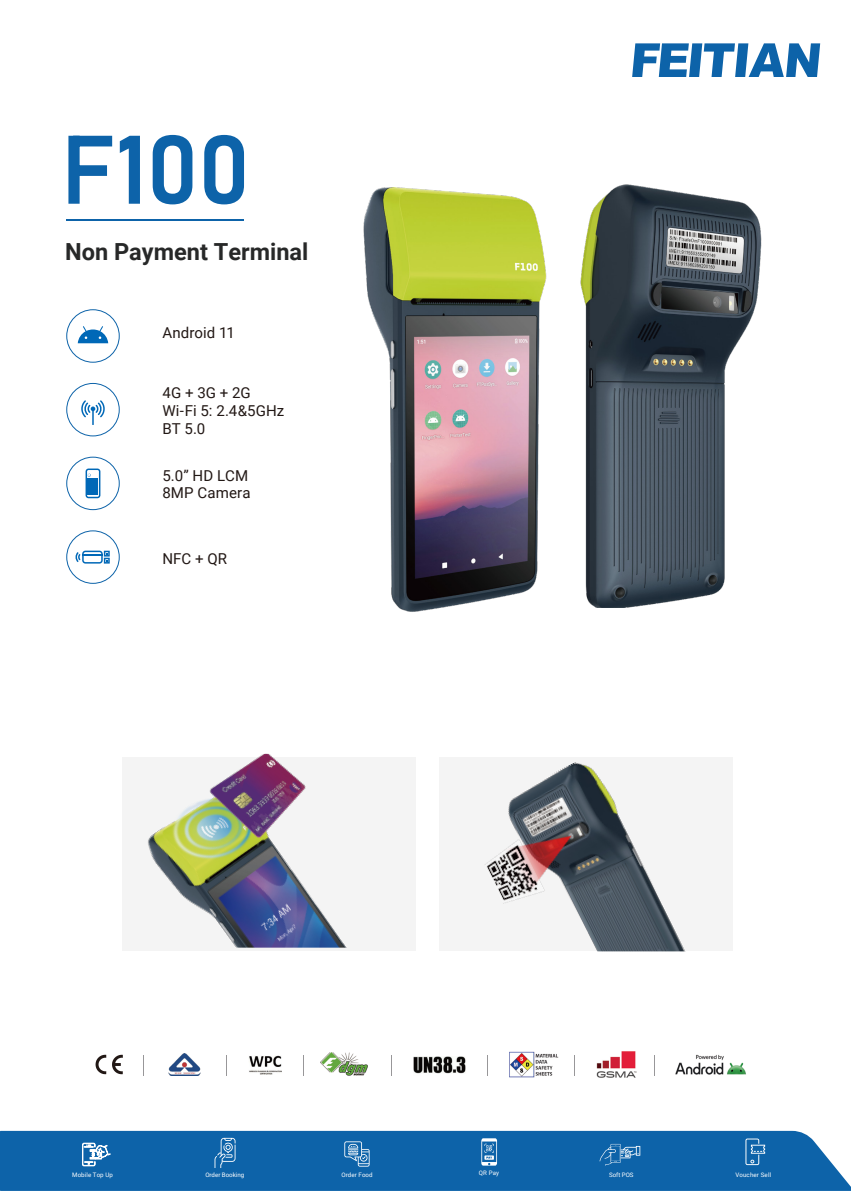
<style>
.page{position:relative;width:851px;height:1191px;background:#fff}
.page>*{position:absolute;margin:0;border:0;box-sizing:border-box;transform-origin:0 0}
.t1{font:95.7px "Bahnschrift";color:#0d63a9}
.t2{font:700 23.55px "Roboto";color:#272828}
.t3{font:15px/17.9px "Roboto";letter-spacing:.01em;color:#221815}
.t4{font:6.15px "Roboto";letter-spacing:.015em;color:#fff}
</style>
<div class="page">
<svg style="left:632px;top:43px;width:188px;height:34px"></svg>
<hr style="left:66px;top:219px;width:177px;height:2px;background:#0d63a9">
<svg style="left:78px;top:326px;width:30px;height:17px"></svg>
<div style="left:66px;top:309px;width:54px;height:53px;border:1px solid #0d63a9;border-radius:50%"></div>
<svg style="left:81px;top:400px;width:24px;height:25px"></svg>
<div style="left:66px;top:383px;width:54px;height:53px;border:1px solid #0d63a9;border-radius:50%"></div>
<svg style="left:86px;top:468px;width:14px;height:30px"></svg>
<div style="left:66px;top:457px;width:54px;height:53px;border:1px solid #0d63a9;border-radius:50%"></div>
<svg style="left:76px;top:550px;width:34px;height:14px"></svg>
<div style="left:66px;top:530px;width:54px;height:54px;border:1px solid #0d63a9;border-radius:50%"></div>
<div style="left:122px;top:757px;width:293px;height:194px;background:#f4f4f4"></div>
<div style="left:439px;top:757px;width:293px;height:194px;background:#f4f4f4"></div>
<img style="left:148px;top:754px;width:198px;height:193px">
<img style="left:485px;top:762px;width:200px;height:189px">
<img style="left:363px;top:187px;width:184px;height:425px">
<img style="left:580px;top:184px;width:182px;height:423px">
<div style="left:0;top:1130px;width:850px;height:60px;background:#0d63a9"></div>
<svg style="left:82px;top:1142px;width:28px;height:24px"></svg>
<svg style="left:214px;top:1137px;width:21px;height:31px"></svg>
<svg style="left:344px;top:1141px;width:25px;height:25px"></svg>
<svg style="left:481px;top:1138px;width:16px;height:27px"></svg>
<svg style="left:599px;top:1144px;width:41px;height:21px"></svg>
<svg style="left:745px;top:1138px;width:20px;height:27px"></svg>
<img style="left:249px;top:1055px;width:33px;height:19px">
<svg style="left:112px;top:1054px;width:11px;height:20px"></svg>
<svg style="left:95px;top:1054px;width:11px;height:20px"></svg>
<svg style="left:143px;top:1055px;width:1px;height:20px"></svg>
<svg style="left:226px;top:1055px;width:1px;height:20px"></svg>
<svg style="left:391px;top:1055px;width:1px;height:20px"></svg>
<svg style="left:487px;top:1055px;width:1px;height:20px"></svg>
<svg style="left:574px;top:1055px;width:1px;height:20px"></svg>
<svg style="left:654px;top:1055px;width:1px;height:20px"></svg>
<img style="left:168px;top:1053px;width:32px;height:22px">
<img style="left:596px;top:1051px;width:41px;height:27px">
<img style="left:320px;top:1052px;width:48px;height:24px">
<img style="left:413px;top:1056px;width:53px;height:18px">
<img style="left:509px;top:1051px;width:49px;height:26px">
<img style="left:675px;top:1054px;width:71px;height:21px">
<h1 class="t1" style="left:60px;top:97px;width:191px">F100</h1>
<h2 class="t2" style="left:65px;top:235px;width:245px">Non Payment Terminal</h2>
<p class="t3" style="left:162px;top:323px;width:74px">Android 11</p>
<p class="t3" style="left:162px;top:383px;width:123px">4G + 3G + 2G<br>Wi-Fi 5: 2.4&amp;5GHz<br>BT 5.0</p>
<p class="t3" style="left:162px;top:466px;width:90px">5.0” HD LCM<br>8MP Camera</p>
<p class="t3" style="left:162px;top:549px;width:66px">NFC + QR</p>
<p class="t4" style="left:72px;top:1170px;width:42px">Mobile Top Up</p>
<p class="t4" style="left:205px;top:1170px;width:40px">Order Booking</p>
<p class="t4" style="left:341px;top:1170px;width:33px">Order Food</p>
<p class="t4" style="left:478px;top:1168px;width:22px">QR Pay</p>
<p class="t4" style="left:609px;top:1170px;width:26px">Soft POS</p>
<p class="t4" style="left:735px;top:1170px;width:37px">Voucher Sell</p>
</div>
